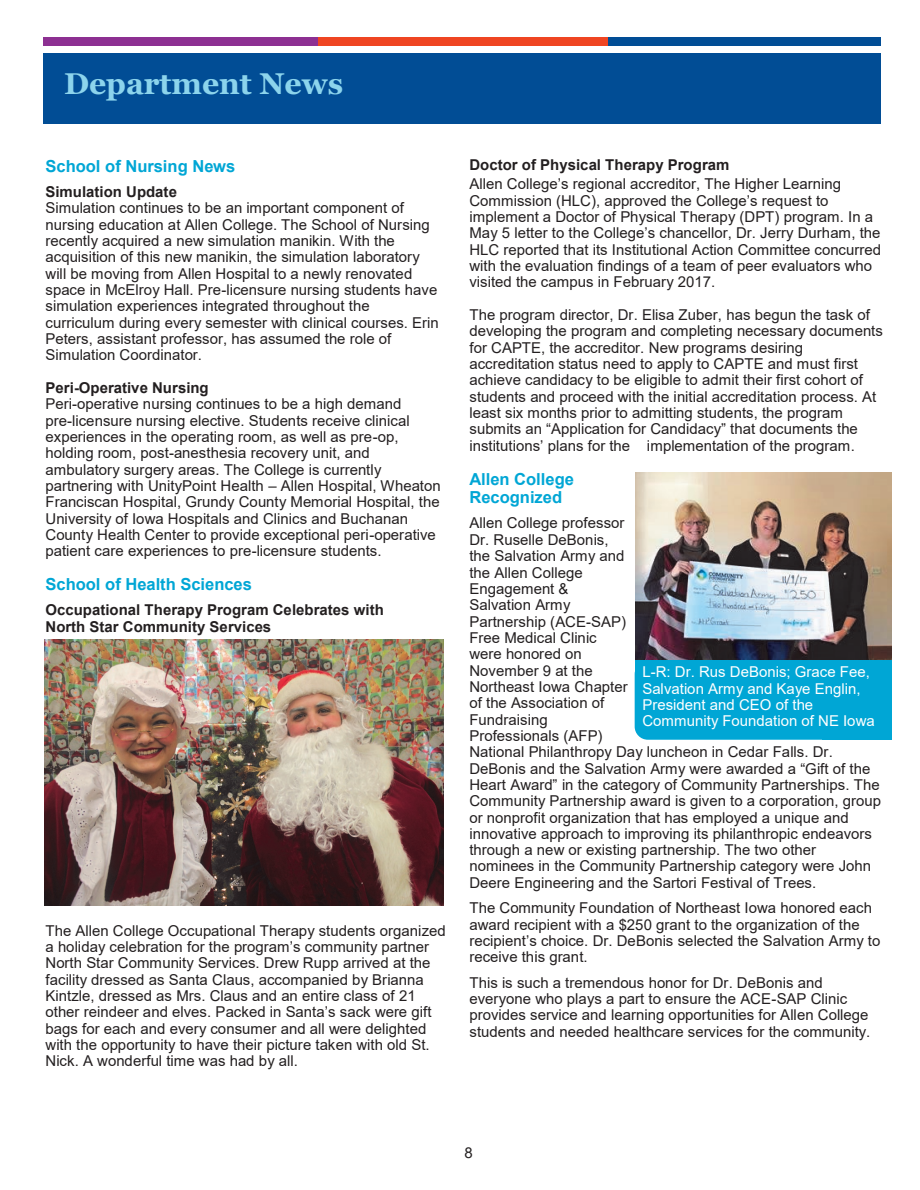
<style>
.page{position:relative;width:920px;height:1190px;background:#fff}
.page>*{position:absolute;margin:0;border:0;box-sizing:border-box;transform-origin:0 0}
.t1{font:700 30px "Georgia";color:#8cd4ec}
.t2{font:700 16.5px/17.9px "Arial";color:#00a6d5}
.t3{font:15px/16.4px "Arial";color:#231f20}
.t4{font:700 15px/16.2px "Arial";color:#231f20}
.t5{font:15px/16.4px "Arial";color:#fff}
</style>
<div class="page">
<div style="left:601px;top:37px;width:279px;height:9px;background:#014d95"></div>
<div style="left:43px;top:37px;width:276px;height:9px;background:#8d3092"></div>
<div style="left:318px;top:37px;width:289px;height:9px;background:#ef4522"></div>
<div style="left:43px;top:54px;width:837px;height:69px;background:#014d95"></div>
<img style="left:45px;top:639px;width:398px;height:266px">
<img style="left:635px;top:473px;width:256px;height:187px">
<div style="left:634px;top:660px;width:257px;height:79px;background:#00a6d5;border-radius:13px"></div>
<div style="left:821px;top:660px;width:70px;height:79px;background:#00a6d5"></div>
<div style="left:634px;top:660px;width:257px;height:16px;background:#00a6d5"></div>
<h1 class="t1" style="left:64px;top:64px;width:280px">Department News</h1>
<p class="t2" style="left:46px;top:157px;width:191px">School of Nursing News</p>
<p class="t4" style="left:46px;top:184px;width:133px">Simulation Update</p>
<p class="t3" style="left:46px;top:200px;width:394px">Simulation continues to be an important component of nursing education at Allen College. The School of Nursing recently acquired a new simulation manikin. With the acquisition of this new manikin, the simulation laboratory will be moving from Allen Hospital to a newly renovated space in McElroy Hall. Pre-licensure nursing students have simulation experiences integrated throughout the curriculum during every semester with clinical courses. Erin Peters, assistant professor, has assumed the role of Simulation Coordinator.</p>
<p class="t4" style="left:46px;top:380px;width:165px">Peri-Operative Nursing</p>
<p class="t3" style="left:46px;top:396px;width:397px">Peri-operative nursing continues to be a high demand pre-licensure nursing elective. Students receive clinical experiences in the operating room, as well as pre-op, holding room, post-anesthesia recovery unit, and ambulatory surgery areas. The College is currently partnering with UnityPoint Health – Allen Hospital, Wheaton Franciscan Hospital, Grundy County Memorial Hospital, the University of Iowa Hospitals and Clinics and Buchanan County Health Center to provide exceptional peri-operative patient care experiences to pre-licensure students.</p>
<p class="t2" style="left:46px;top:575px;width:208px">School of Health Sciences</p>
<p class="t4" style="left:46px;top:602px;width:340px">Occupational Therapy Program Celebrates with<br>North Star Community Services</p>
<p class="t3" style="left:46px;top:921px;width:401px">The Allen College Occupational Therapy students organized a holiday celebration for the program’s community partner North Star Community Services. Drew Rupp arrived at the facility dressed as Santa Claus, accompanied by Brianna Kintzle, dressed as Mrs. Claus and an entire class of 21 other reindeer and elves. Packed in Santa’s sack were gift bags for each and every consumer and all were delighted with the opportunity to have their picture taken with old St.<br>Nick. A wonderful time was had by all.</p>
<p class="t4" style="left:469px;top:157px;width:261px">Doctor of Physical Therapy Program</p>
<p class="t3" style="left:469px;top:176px;width:413px">Allen College’s regional accreditor, The Higher Learning Commission (HLC), approved the College’s request to implement a Doctor of Physical Therapy (DPT) program. In a May 5 letter to the College’s chancellor, Dr. Jerry Durham, the HLC reported that its Institutional Action Committee concurred with the evaluation findings of a team of peer evaluators who visited the campus in February 2017.</p>
<p class="t3" style="left:469px;top:306px;width:415px">The program director, Dr. Elisa Zuber, has begun the task of developing the program and completing necessary documents for CAPTE, the accreditor. New programs desiring accreditation status need to apply to CAPTE and must first achieve candidacy to be eligible to admit their first cohort of students and proceed with the initial accreditation process. At least six months prior to admitting students, the program submits an “Application for Candidacy” that documents the institutions’ plans for the implementation of the program.</p>
<p class="t2" style="left:469px;top:470px;width:106px">Allen College<br>Recognized</p>
<p class="t3" style="left:469px;top:514px;width:413px">Allen College professor<br>Dr. Ruselle DeBonis,<br>the Salvation Army and<br>the Allen College<br>Engagement &amp;<br>Salvation Army<br>Partnership (ACE-SAP)<br>Free Medical Clinic<br>were honored on<br>November 9 at the<br>Northeast Iowa Chapter<br>of the Association of<br>Fundraising<br>Professionals (AFP)<br>National Philanthropy Day luncheon in Cedar Falls. Dr.<br>DeBonis and the Salvation Army were awarded a “Gift of the Heart Award” in the category of Community Partnerships. The Community Partnership award is given to a corporation, group or nonprofit organization that has employed a unique and innovative approach to improving its philanthropic endeavors through a new or existing partnership. The two other nominees in the Community Partnership category were John Deere Engineering and the Sartori Festival of Trees.</p>
<p class="t3" style="left:469px;top:899px;width:412px">The Community Foundation of Northeast Iowa honored each award recipient with a $250 grant to the organization of the recipient’s choice. Dr. DeBonis selected the Salvation Army to receive this grant.</p>
<p class="t3" style="left:469px;top:973px;width:402px">This is such a tremendous honor for Dr. DeBonis and everyone who plays a part to ensure the ACE-SAP Clinic provides service and learning opportunities for Allen College students and needed healthcare services for the community.</p>
<p class="t5" style="left:642px;top:663px;width:234px">L-R: Dr. Rus DeBonis; Grace Fee,<br>Salvation Army and Kaye Englin,<br>President and CEO of the<br>Community Foundation of NE Iowa</p>
<p class="t3" style="left:464px;top:1144px;width:10px">8</p>
</div>
